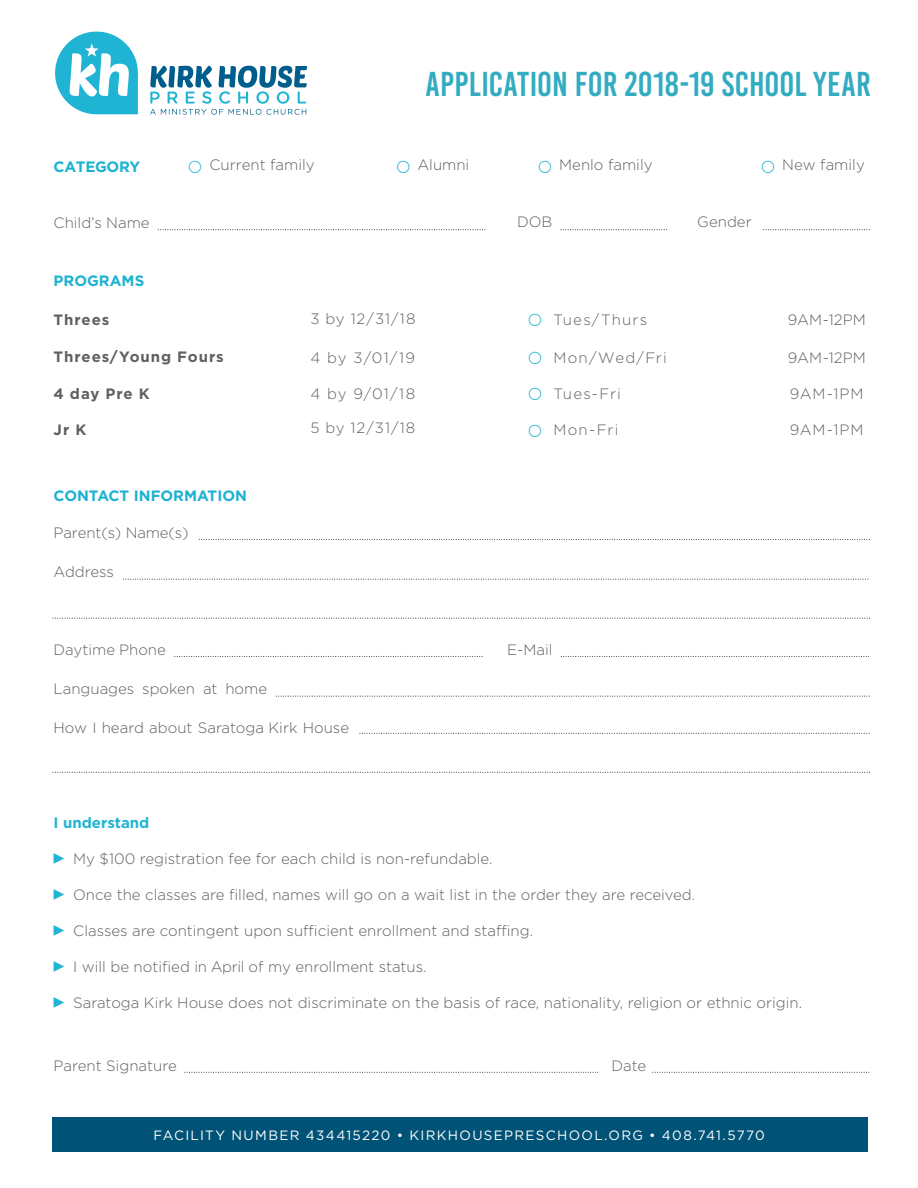
<style>
.page{position:relative;width:918px;height:1188px;background:#fff}
.page>*{position:absolute;margin:0;border:0;box-sizing:border-box;transform-origin:0 0}
.t1{font:34.5px "Bebas Kai";letter-spacing:.01em;color:#33acc1}
.t2{font:19.5px/37px "Apple Symbols";color:#1db2d2;text-align:justify}
.t3{font:300 15px "Gotham";color:#606060}
.t4{font:700 15px "Gotham";letter-spacing:.06em;color:#606060}
.t5{font:700 15px "Gotham";color:#1db2d2}
.t6{font:300 15px "Gotham";letter-spacing:.08em;color:#606060}
.t7{font:700 15px "Gotham";color:#22b4d3}
.t8{font:700 15px "Gotham";letter-spacing:-.02em;color:#1db2d2}
.t9{font:13.5px "Gotham";letter-spacing:.1em;color:#fff}
.s1{color:#1db2d2}
</style>
<div class="page">
<svg style="left:158px;top:229px;width:328px;height:1px"></svg>
<svg style="left:764px;top:229px;width:106px;height:1px"></svg>
<svg style="left:561px;top:229px;width:106px;height:1px"></svg>
<svg style="left:54px;top:853px;width:10px;height:11px"></svg>
<svg style="left:54px;top:889px;width:10px;height:11px"></svg>
<svg style="left:54px;top:925px;width:10px;height:11px"></svg>
<svg style="left:54px;top:961px;width:10px;height:11px"></svg>
<svg style="left:54px;top:997px;width:10px;height:11px"></svg>
<svg style="left:150px;top:66px;width:157px;height:49px"></svg>
<svg style="left:55px;top:32px;width:83px;height:82px"></svg>
<svg style="left:199px;top:539px;width:671px;height:1px"></svg>
<svg style="left:123px;top:579px;width:746px;height:1px"></svg>
<svg style="left:53px;top:618px;width:817px;height:1px"></svg>
<svg style="left:360px;top:733px;width:510px;height:1px"></svg>
<svg style="left:53px;top:772px;width:817px;height:1px"></svg>
<svg style="left:276px;top:696px;width:594px;height:1px"></svg>
<svg style="left:653px;top:1072px;width:217px;height:1px"></svg>
<svg style="left:185px;top:1072px;width:414px;height:1px"></svg>
<svg style="left:561px;top:656px;width:309px;height:1px"></svg>
<svg style="left:175px;top:656px;width:308px;height:1px"></svg>
<hr style="left:0;top:0;width:158px;height:1px;background:#606060">
<div style="left:53px;top:1117px;width:815px;height:35px;background:#005376"></div>
<p class="t8" style="left:54px;top:157px;width:88px">CATEGORY</p>
<p class="t3" style="left:54px;top:213px;width:98px">Child’s Name</p>
<p class="t5" style="left:54px;top:271px;width:92px">PROGRAMS</p>
<h1 class="t1" style="left:426px;top:66px;width:447px">APPLICATION FOR 2018-19 SCHOOL YEAR</h1>
<p class="t3" style="left:187px;top:156px;width:129px"><span class="s1">○</span> Current family</p>
<p class="t3" style="left:395px;top:156px;width:76px"><span class="s1">○</span> Alumni</p>
<p class="t3" style="left:537px;top:156px;width:117px"><span class="s1">○</span> Menlo family</p>
<p class="t3" style="left:760px;top:156px;width:106px"><span class="s1">○</span> New family</p>
<p class="t3" style="left:517px;top:213px;width:37px">DOB</p>
<p class="t3" style="left:697px;top:213px;width:56px">Gender</p>
<p class="t4" style="left:54px;top:310px;width:57px">Threes</p>
<p class="t4" style="left:54px;top:347px;width:172px">Threes/Young Fours</p>
<p class="t4" style="left:54px;top:384px;width:98px">4 day Pre K</p>
<p class="t4" style="left:54px;top:419px;width:34px">Jr K</p>
<p class="t5" style="left:54px;top:486px;width:195px">CONTACT INFORMATION</p>
<p class="t3" style="left:54px;top:523px;width:137px">Parent(s) Name(s)</p>
<p class="t3" style="left:54px;top:562px;width:62px">Address</p>
<p class="t3" style="left:310px;top:309px;width:107px">3 by 12/31/18</p>
<p class="t3" style="left:310px;top:348px;width:106px">4 by 3/01/19</p>
<p class="t3" style="left:310px;top:384px;width:106px">4 by 9/01/18</p>
<p class="t3" style="left:310px;top:419px;width:107px">5 by 12/31/18</p>
<h2 class="t2" style="left:527px;top:302px;width:18px">○ ○ ○ ○</h2>
<p class="t6" style="left:553px;top:311px;width:95px">Tues/Thurs</p>
<p class="t6" style="left:553px;top:348px;width:115px">Mon/Wed/Fri</p>
<p class="t3" style="left:553px;top:384px;width:69px">Tues-Fri</p>
<p class="t3" style="left:553px;top:420px;width:67px">Mon-Fri</p>
<p class="t3" style="left:54px;top:640px;width:114px">Daytime Phone</p>
<p class="t3" style="left:507px;top:640px;width:47px">E-Mail</p>
<p class="t3" style="left:54px;top:679px;width:215px">Languages spoken at home</p>
<p class="t3" style="left:54px;top:718px;width:297px">How I heard about Saratoga Kirk House</p>
<p class="t3" style="left:788px;top:311px;width:79px">9AM-12PM</p>
<p class="t3" style="left:788px;top:348px;width:79px">9AM-12PM</p>
<p class="t3" style="left:790px;top:384px;width:75px">9AM-1PM</p>
<p class="t3" style="left:790px;top:420px;width:75px">9AM-1PM</p>
<p class="t7" style="left:54px;top:813px;width:97px">I understand</p>
<p class="t3" style="left:73px;top:849px;width:421px">My $100 registration fee for each child is non-refundable.</p>
<p class="t3" style="left:73px;top:885px;width:624px">Once the classes are filled, names will go on a wait list in the order they are received.</p>
<p class="t3" style="left:73px;top:921px;width:461px">Classes are contingent upon sufficient enrollment and staffing.</p>
<p class="t3" style="left:73px;top:957px;width:355px">I will be notified in April of my enrollment status.</p>
<p class="t3" style="left:73px;top:993px;width:731px">Saratoga Kirk House does not discriminate on the basis of race, nationality, religion or ethnic origin.</p>
<p class="t3" style="left:54px;top:1056px;width:125px">Parent Signature</p>
<p class="t3" style="left:612px;top:1056px;width:36px">Date</p>
<p class="t9" style="left:153px;top:1127px;width:613px">FACILITY NUMBER 434415220 • KIRKHOUSEPRESCHOOL.ORG • 408.741.5770</p>
</div>
